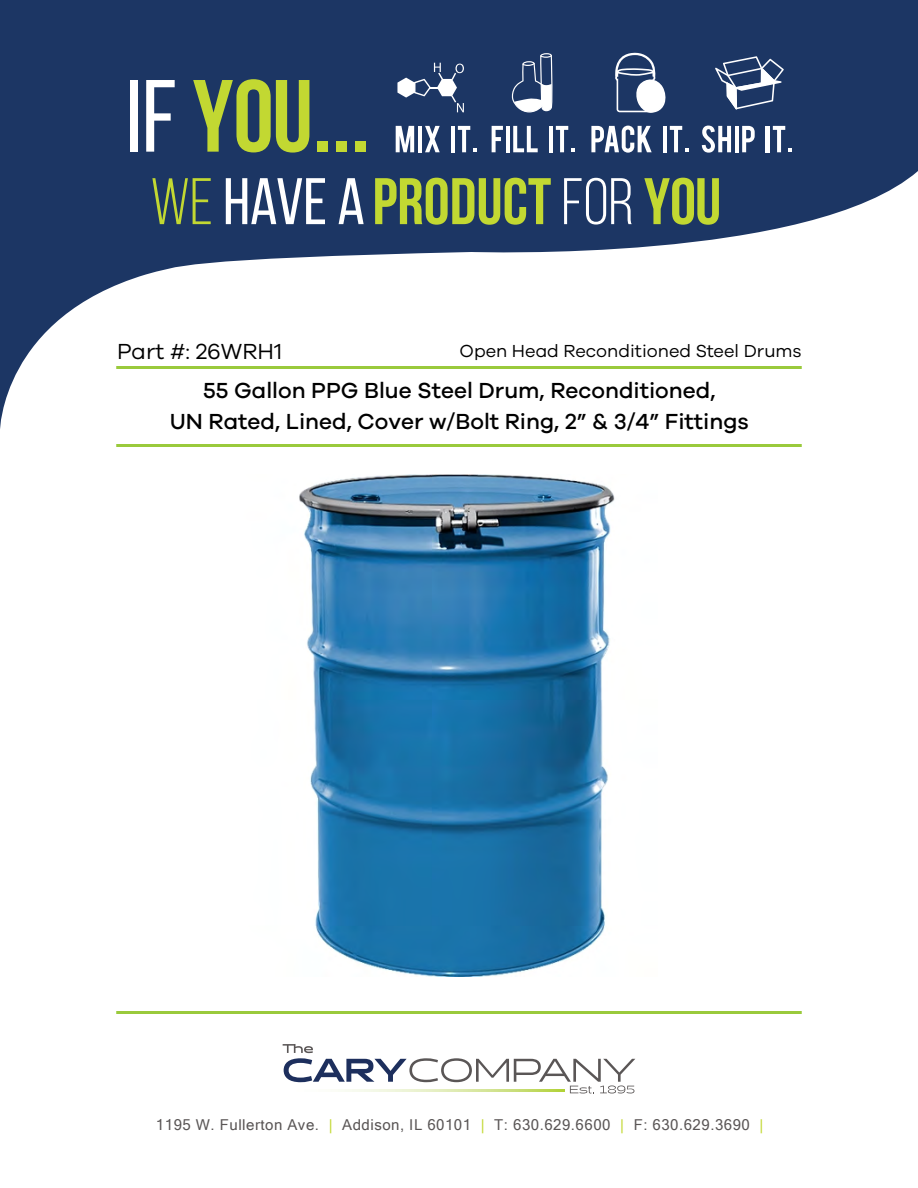
<style>
.page{position:relative;width:918px;height:1188px;background:#fff}
.page>*{position:absolute;margin:0;border:0;box-sizing:border-box;transform-origin:0 0}
.t1{font:500 22.5px/31.7px "Galano Grotesque";color:#000;text-align:center}
.t2{font:22.5px "Galano Grotesque";color:#000}
.t3{font:18px "Galano Grotesque";color:#000}
.t4{font:15px "Microsoft Sans Serif";letter-spacing:.035em;color:#5a5656}
.s1{color:#c2d832}
</style>
<div class="page">
<svg style="left:0;top:0;width:918px;height:429px;fill:#1c3664"></svg>
<div style="left:130px;top:80px;width:8px;height:72px;background:#fff"></div>
<svg style="left:146px;top:80px;width:29px;height:72px"></svg>
<svg style="left:193px;top:79px;width:116px;height:74px"></svg>
<div style="left:317px;top:141px;width:11px;height:11px;background:#c2d832"></div>
<div style="left:336px;top:141px;width:11px;height:11px;background:#c2d832"></div>
<div style="left:355px;top:141px;width:11px;height:11px;background:#c2d832"></div>
<svg style="left:152px;top:178px;width:59px;height:46px"></svg>
<svg style="left:226px;top:178px;width:99px;height:46px"></svg>
<svg style="left:339px;top:178px;width:25px;height:46px"></svg>
<svg style="left:375px;top:178px;width:176px;height:47px"></svg>
<svg style="left:564px;top:178px;width:68px;height:47px"></svg>
<svg style="left:644px;top:178px;width:75px;height:47px"></svg>
<svg style="left:614px;top:52px;width:52px;height:61px"></svg>
<svg style="left:397px;top:63px;width:67px;height:49px"></svg>
<svg style="left:715px;top:56px;width:69px;height:53px"></svg>
<svg style="left:511px;top:53px;width:42px;height:60px"></svg>
<svg style="left:396px;top:126px;width:18px;height:26px"></svg>
<hr style="left:418px;top:126px;width:4px;height:26px;background:#fff">
<svg style="left:425px;top:126px;width:15px;height:26px"></svg>
<hr style="left:451px;top:126px;width:4px;height:26px;background:#fff">
<svg style="left:458px;top:126px;width:19px;height:26px"></svg>
<svg style="left:492px;top:126px;width:11px;height:26px"></svg>
<hr style="left:506px;top:126px;width:4px;height:26px;background:#fff">
<svg style="left:513px;top:126px;width:25px;height:26px"></svg>
<hr style="left:549px;top:126px;width:4px;height:26px;background:#fff">
<svg style="left:556px;top:126px;width:19px;height:26px"></svg>
<svg style="left:591px;top:126px;width:61px;height:27px"></svg>
<hr style="left:663px;top:126px;width:4px;height:26px;background:#fff">
<svg style="left:670px;top:126px;width:19px;height:26px"></svg>
<svg style="left:702px;top:126px;width:29px;height:27px"></svg>
<hr style="left:735px;top:126px;width:4px;height:26px;background:#fff">
<svg style="left:742px;top:126px;width:13px;height:26px"></svg>
<hr style="left:766px;top:126px;width:4px;height:26px;background:#fff">
<svg style="left:773px;top:126px;width:19px;height:26px"></svg>
<hr style="left:116px;top:366px;width:686px;height:3px;background:#9aca3c">
<hr style="left:116px;top:444px;width:686px;height:3px;background:#9aca3c">
<hr style="left:116px;top:1011px;width:686px;height:3px;background:#9aca3c">
<svg style="left:283px;top:1044px;width:352px;height:50px"></svg>
<img style="left:284px;top:1089px;width:281px;height:2px">
<img style="left:299px;top:474px;width:316px;height:503px">
<p class="t2" style="left:117px;top:338px;width:167px">Part #: 26WRH1</p>
<p class="t3" style="left:460px;top:340px;width:344px">Open Head Reconditioned Steel Drums</p>
<p class="t1" style="left:170px;top:373px;width:581px">55 Gallon PPG Blue Steel Drum, Reconditioned,<br>UN Rated, Lined, Cover w/Bolt Ring, 2” &amp; 3/4” Fittings</p>
<p class="t4" style="left:156px;top:1115px;width:609px">1195 W. Fullerton Ave. <span class="s1">|</span> Addison, IL 60101 <span class="s1">|</span> T: 630.629.6600 <span class="s1">|</span> F: 630.629.3690 <span class="s1">|</span></p>
</div>
